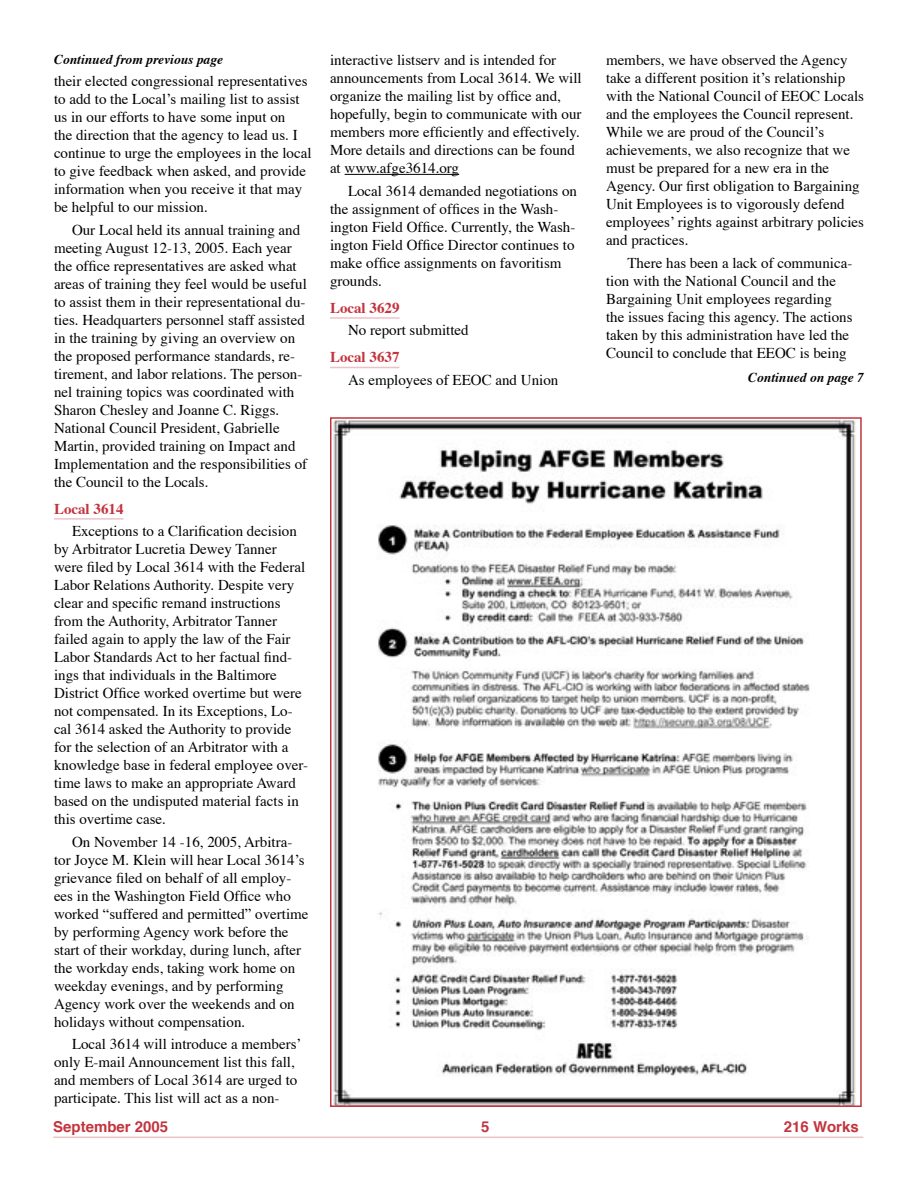
<style>
.page{position:relative;width:918px;height:1188px;background:#fff}
.page>*{position:absolute;margin:0;border:0;box-sizing:border-box;transform-origin:0 0}
.Body_copy{font:15px/18px "Times";color:#000}
.subhead_1{font:700 15px "Times";color:#c3343e}
.t1{font:700 15px "Helvetica";color:#c3343e}
.Jump_from{font:italic 700 13.5px "Times";color:#000}
.Jump_to{font:italic 700 13.5px "Times";color:#000}
</style>
<div class="page">
<hr style="left:53px;top:1137px;width:810px;height:1px;background:#edc2c5">
<hr style="left:54px;top:518px;width:70px;height:2px;background:#edc2c5">
<hr style="left:345px;top:174px;width:114px;height:1px;background:#000">
<hr style="left:330px;top:317px;width:70px;height:2px;background:#edc2c5">
<hr style="left:330px;top:367px;width:70px;height:1px;background:#edc2c5">
<img style="left:333px;top:420px;width:523px;height:684px">
<p class="Jump_from" style="left:54px;top:51px;width:171px">Continued from previous page</p>
<p class="Body_copy" style="left:54px;top:73px;width:259px">their elected congressional representatives to add to the Localʼs mailing list to assist us in our efforts to have some input on<br>the direction that the agency to lead us. I continue to urge the employees in the local to give feedback when asked, and provide information when you receive it that may be helpful to our mission.</p>
<p class="Body_copy" style="left:54px;top:221px;width:255px;text-indent:18px">Our Local held its annual training and meeting August 12-13, 2005. Each year the office representatives are asked what areas of training they feel would be useful to assist them in their representational du&shy;ties. Headquarters personnel staff assisted in the training by giving an overview on the proposed performance standards, re&shy;tirement, and labor relations. The person&shy;nel training topics was coordinated with Sharon Chesley and Joanne C. Riggs.<br>National Council President, Gabrielle Martin, provided training on Impact and Implementation and the responsibilities of the Council to the Locals.</p>
<p class="subhead_1" style="left:54px;top:499px;width:71px">Local 3614</p>
<p class="Body_copy" style="left:54px;top:523px;width:256px;text-indent:18px">Exceptions to a Clarification decision by Arbitrator Lucretia Dewey Tanner were filed by Local 3614 with the Federal Labor Relations Authority. Despite very clear and specific remand instructions from the Authority, Arbitrator Tanner failed again to apply the law of the Fair Labor Standards Act to her factual find&shy;ings that individuals in the Baltimore District Office worked overtime but were not compensated. In its Exceptions, Lo&shy;cal 3614 asked the Authority to provide for the selection of an Arbitrator with a knowledge base in federal employee over&shy;time laws to make an appropriate Award based on the undisputed material facts in this overtime case.</p>
<p class="Body_copy" style="left:54px;top:833px;width:256px;text-indent:18px">On November 14 -16, 2005, Arbitra&shy;tor Joyce M. Klein will hear Local 3614ʼs grievance filed on behalf of all employ&shy;ees in the Washington Field Office who worked “suffered and permitted” overtime by performing Agency work before the start of their workday, during lunch, after the workday ends, taking work home on weekday evenings, and by performing Agency work over the weekends and on holidays without compensation.</p>
<p class="Body_copy" style="left:54px;top:1036px;width:249px;text-indent:18px">Local 3614 will introduce a membersʼ only E-mail Announcement list this fall, and members of Local 3614 are urged to participate. This list will act as a non-</p>
<p class="Body_copy" style="left:330px;top:52px;width:253px">interactive listserv and is intended for announcements from Local 3614. We will organize the mailing list by office and, hopefully, begin to communicate with our members more efficiently and effectively.<br>More details and directions can be found at www.afge3614.org</p>
<p class="Body_copy" style="left:330px;top:183px;width:249px;text-indent:18px">Local 3614 demanded negotiations on the assignment of offices in the Wash&shy;ington Field Office. Currently, the Wash&shy;ington Field Office Director continues to make office assignments on favoritism grounds.</p>
<p class="subhead_1" style="left:330px;top:298px;width:71px">Local 3629</p>
<p class="Body_copy" style="left:348px;top:322px;width:122px">No report submitted</p>
<p class="subhead_1" style="left:330px;top:347px;width:71px">Local 3637</p>
<p class="Body_copy" style="left:348px;top:372px;width:212px">As employees of EEOC and Union</p>
<p class="Body_copy" style="left:606px;top:52px;width:260px">members, we have observed the Agency take a different position itʼs relationship with the National Council of EEOC Locals and the employees the Council represent.<br>While we are proud of the Councilʼs achievements, we also recognize that we must be prepared for a new era in the Agency. Our first obligation to Bargaining Unit Employees is to vigorously defend employeesʼ rights against arbitrary policies and practices.</p>
<p class="Body_copy" style="left:606px;top:255px;width:248px;text-indent:21px">There has been a lack of communica&shy;tion with the National Council and the Bargaining Unit employees regarding the issues facing this agency. The actions taken by this administration have led the Council to conclude that EEOC is being</p>
<p class="Jump_to" style="left:748px;top:369px;width:117px">Continued on page 7</p>
<p class="t1" style="left:53px;top:1117px;width:117px">September 2005</p>
<p class="t1" style="left:481px;top:1117px;width:10px">5</p>
<p class="t1" style="left:784px;top:1117px;width:76px">216 Works</p>
</div>
